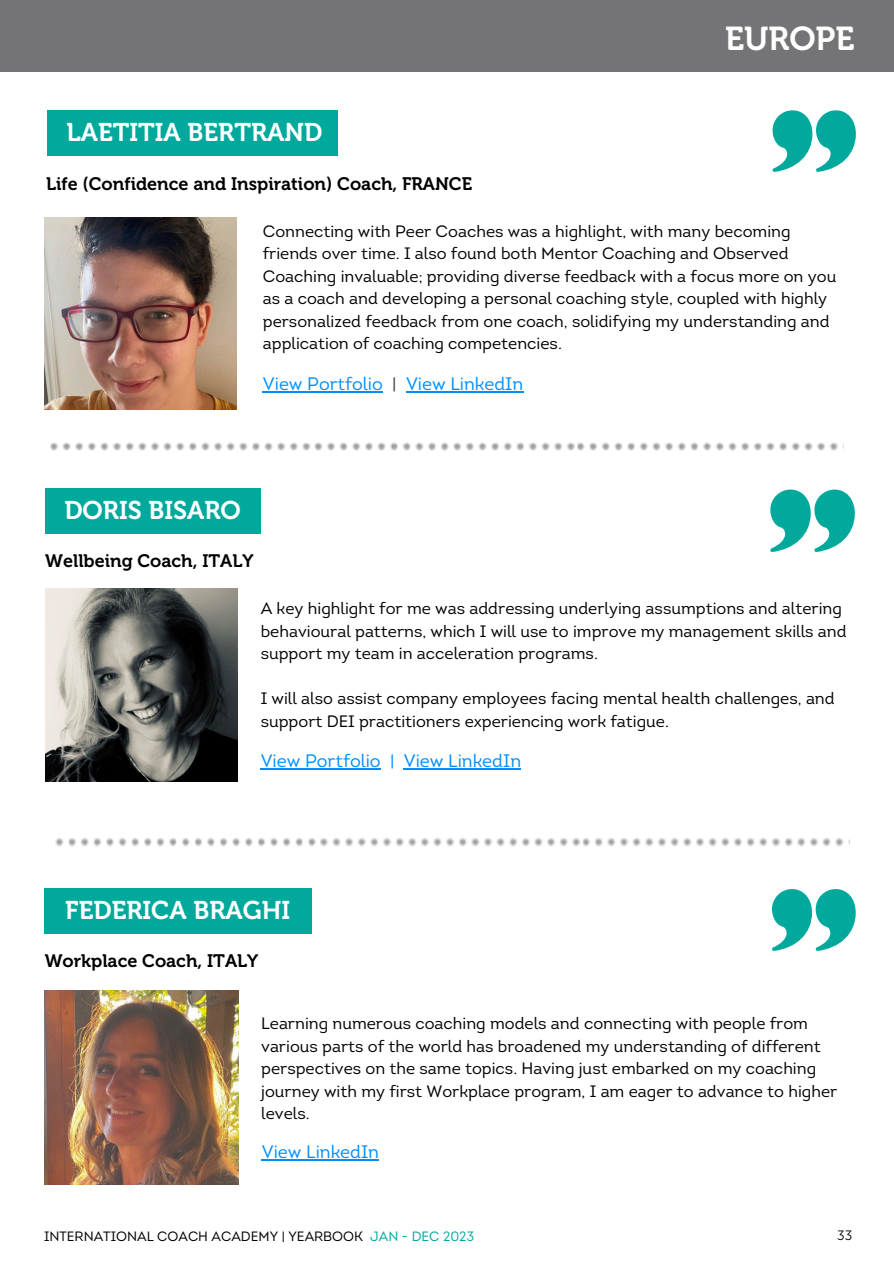
<style>
.page{position:relative;width:894px;height:1264px;background:#fff}
.page>*{position:absolute;margin:0;border:0;box-sizing:border-box;transform-origin:0 0}
.t1{font:33px "Museo 700";color:#fff}
.t2{font:25.5px "Museo 700";color:#fff}
.t3{font:18px "Museo 700";color:#000}
.t4{font:18px "Intro";color:#008eff}
.t5{font:16.5px/22.5px "Intro";color:#000}
.t6{font:13.5px "Intro";color:#000}
.t7{font:13.5px "Museo Sans 300";color:#000}
.s1{color:#414042}
.s2{color:#01a99d}
</style>
<div class="page">
<svg style="left:50px;top:442px;width:248px;height:9px"></svg>
<svg style="left:302px;top:442px;width:13px;height:9px"></svg>
<svg style="left:315px;top:442px;width:248px;height:9px"></svg>
<svg style="left:566px;top:442px;width:9px;height:9px"></svg>
<svg style="left:577px;top:442px;width:261px;height:9px"></svg>
<div style="left:0;top:0;width:893px;height:72px;background:#747375"></div>
<img style="left:45px;top:217px;width:192px;height:192px">
<svg style="left:56px;top:837px;width:247px;height:10px"></svg>
<svg style="left:308px;top:837px;width:8px;height:10px"></svg>
<svg style="left:320px;top:837px;width:248px;height:10px"></svg>
<svg style="left:572px;top:838px;width:9px;height:9px"></svg>
<svg style="left:583px;top:837px;width:261px;height:10px"></svg>
<svg style="left:772px;top:110px;width:83px;height:62px"></svg>
<div style="left:47px;top:110px;width:290px;height:45px;background:#01a99d"></div>
<hr style="left:263px;top:391px;width:120px;height:1px;background:#008eff">
<hr style="left:406px;top:391px;width:117px;height:1px;background:#008eff">
<img style="left:45px;top:589px;width:193px;height:192px">
<svg style="left:770px;top:489px;width:84px;height:63px"></svg>
<div style="left:45px;top:488px;width:215px;height:45px;background:#01a99d"></div>
<hr style="left:261px;top:768px;width:119px;height:1px;background:#008eff">
<hr style="left:404px;top:768px;width:117px;height:1px;background:#008eff">
<svg style="left:772px;top:889px;width:83px;height:62px"></svg>
<div style="left:45px;top:887px;width:267px;height:46px;background:#01a99d"></div>
<img style="left:45px;top:990px;width:194px;height:194px">
<hr style="left:262px;top:1159px;width:117px;height:1px;background:#008eff">
<h2 class="t1" style="left:724px;top:19px;width:131px">EUROPE</h2>
<p class="t2" style="left:67px;top:117px;width:257px">LAETITIA BERTRAND</p>
<p class="t3" style="left:46px;top:173px;width:427px">Life (Confidence and Inspiration) Coach, FRANCE</p>
<h3 class="t5" style="left:263px;top:221px;width:575px">Connecting with Peer Coaches was a highlight, with many becoming friends over time. I also found both Mentor Coaching and Observed Coaching invaluable; providing diverse feedback with a focus more on you as a coach and developing a personal coaching style, coupled with highly personalized feedback from one coach, solidifying my understanding and application of coaching competencies.</h3>
<h3 class="t4" style="left:263px;top:376px;width:262px">View Portfolio <span class="s1">|</span> View LinkedIn</h3>
<h3 class="t2" style="left:64px;top:495px;width:178px">DORIS BISARO</h3>
<p class="t3" style="left:45px;top:550px;width:210px">Wellbeing Coach, ITALY</p>
<p class="t5" style="left:261px;top:599px;width:587px">A key highlight for me was addressing underlying assumptions and altering behavioural patterns, which I will use to improve my management skills and support my team in acceleration programs.</p>
<h3 class="t5" style="left:261px;top:689px;width:575px">I will also assist company employees facing mental health challenges, and support DEI practitioners experiencing work fatigue.</h3>
<h3 class="t4" style="left:261px;top:753px;width:262px">View Portfolio | View LinkedIn</h3>
<h2 class="t2" style="left:65px;top:895px;width:226px">FEDERICA BRAGHI</h2>
<h3 class="t3" style="left:45px;top:949px;width:215px">Workplace Coach, ITALY</h3>
<p class="t5" style="left:261px;top:1013px;width:577px">Learning numerous coaching models and connecting with people from various parts of the world has broadened my understanding of different perspectives on the same topics. Having just embarked on my coaching journey with my first Workplace program, I am eager to advance to higher levels.</p>
<p class="t4" style="left:262px;top:1144px;width:119px">View LinkedIn</p>
<h1 class="t6" style="left:44px;top:1231px;width:432px">INTERNATIONAL COACH ACADEMY | YEARBOOK <span class="s2">JAN - DEC 2023</span></h1>
<h3 class="t7" style="left:837px;top:1227px;width:17px">33</h3>
</div>
